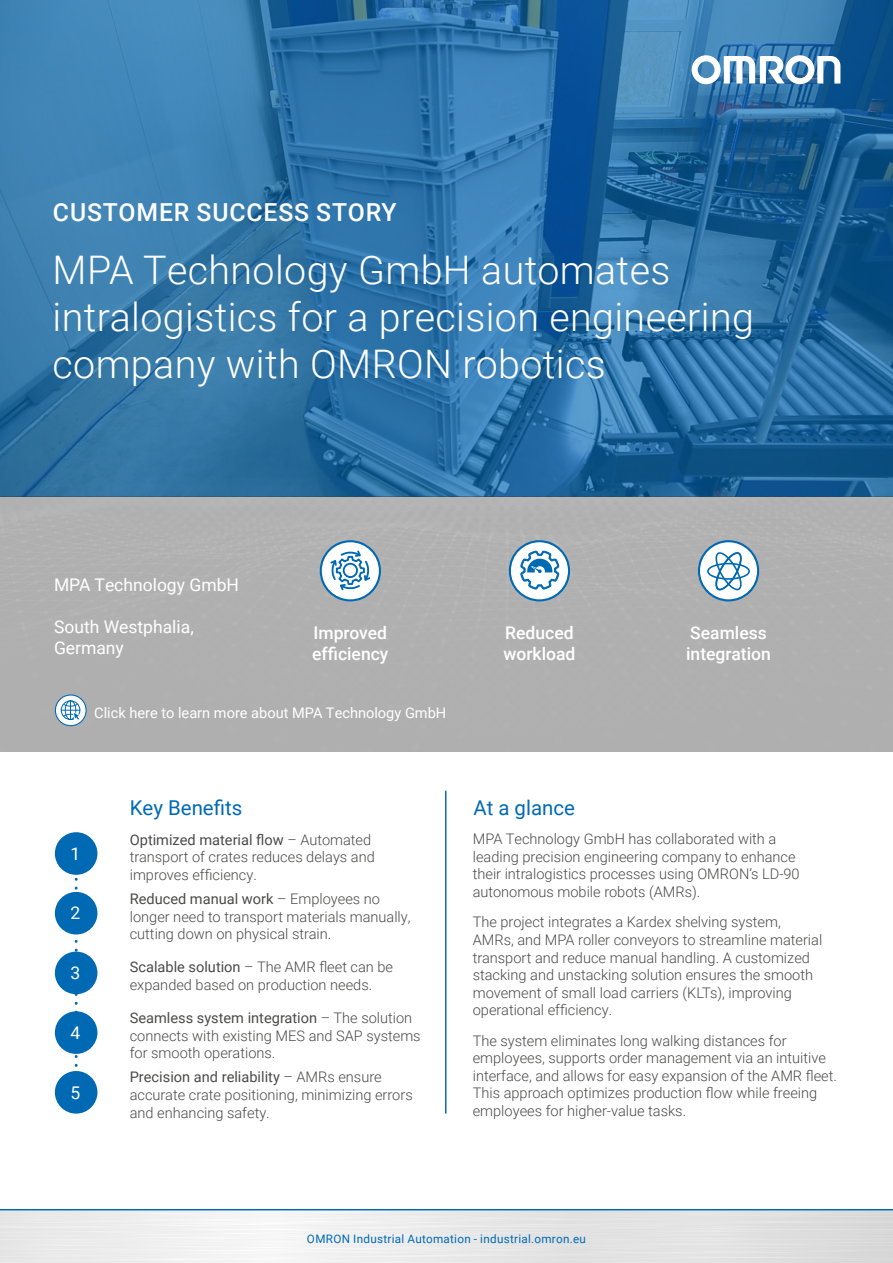
<style>
.page{position:relative;width:893px;height:1263px;background:#fff}
.page>*{position:absolute;margin:0;border:0;box-sizing:border-box;transform-origin:0 0}
.t1{font:300 39.45px/46.7px "Roboto";letter-spacing:.01em;color:#fff}
.t2{font:500 24.75px "Roboto";letter-spacing:.035em;color:#fff}
.t3{font:20.4px "Roboto";color:#0069b4}
.t4{font:500 17.55px/21px "Roboto";color:#fff}
.t5{font:17.55px/21px "Roboto";color:#fff}
.t6{font:300 14.55px/17.5px "Roboto";color:#4a4a49}
.t7{font:14.55px "Roboto";color:#fff}
.t8{font:11.7px "Roboto";letter-spacing:.025em;color:#0069b4}
.s1{font-weight:400}
</style>
<div class="page">
<div style="left:0;top:497px;width:893px;height:254px;background:#b0b0b0"></div>
<svg style="left:0;top:0;width:893px;height:497px;background:#2e72a6"></svg>
<svg style="left:0;top:1210px;width:893px;height:53px"></svg>
<svg style="left:698px;top:540px;width:61px;height:61px"></svg>
<svg style="left:509px;top:540px;width:61px;height:61px"></svg>
<svg style="left:320px;top:540px;width:61px;height:61px"></svg>
<svg style="left:55px;top:694px;width:32px;height:32px"></svg>
<hr style="left:445px;top:791px;width:1px;height:322px;background:#0069b4">
<svg style="left:75px;top:877px;width:3px;height:190px"></svg>
<svg style="left:692px;top:55px;width:148px;height:29px"></svg>
<hr style="left:0;top:1209px;width:893px;height:1px;background:#0069b4">
<div style="left:55px;top:892px;width:42px;height:42px;background:#0069b4;border-radius:50%"></div>
<div style="left:55px;top:951px;width:42px;height:43px;background:#0069b4;border-radius:50%"></div>
<div style="left:55px;top:1011px;width:42px;height:43px;background:#0069b4;border-radius:50%"></div>
<div style="left:55px;top:1071px;width:42px;height:42px;background:#0069b4;border-radius:50%"></div>
<div style="left:55px;top:832px;width:42px;height:43px;background:#0069b4;border-radius:50%"></div>
<h2 class="t2" style="left:53px;top:195px;width:345px">CUSTOMER SUCCESS STORY</h2>
<h1 class="t1" style="left:53px;top:245px;width:703px">MPA Technology GmbH automates intralogistics for a precision engineering company with OMRON robotics</h1>
<p class="t5" style="left:54px;top:574px;width:186px">MPA Technology GmbH</p>
<p class="t5" style="left:54px;top:616px;width:141px">South Westphalia,<br>Germany</p>
<p class="t4" style="left:503px;top:621px;width:74px">Reduced workload</p>
<p class="t4" style="left:312px;top:621px;width:78px">Improved efficiency</p>
<p class="t4" style="left:686px;top:621px;width:86px">Seamless integration</p>
<p class="t7" style="left:94px;top:703px;width:354px">Click here to learn more about MPA Technology GmbH</p>
<p class="t5" style="left:70px;top:842px;width:11px">1</p>
<p class="t5" style="left:70px;top:902px;width:11px">2</p>
<p class="t5" style="left:70px;top:962px;width:11px">3</p>
<p class="t5" style="left:70px;top:1021px;width:11px">4</p>
<p class="t5" style="left:70px;top:1081px;width:11px">5</p>
<h3 class="t3" style="left:130px;top:793px;width:114px">Key Benefits</h3>
<h3 class="t3" style="left:473px;top:793px;width:103px">At a glance</h3>
<p class="t6" style="left:130px;top:830px;width:247px"><span class="s1">Optimized material flow</span> – Automated transport of crates reduces delays and improves efficiency.</p>
<p class="t6" style="left:130px;top:890px;width:282px"><span class="s1">Reduced manual work</span> – Employees no longer need to transport materials manually, cutting down on physical strain.</p>
<p class="t6" style="left:130px;top:958px;width:265px"><span class="s1">Scalable solution</span> – The AMR fleet can be expanded based on production needs.</p>
<p class="t6" style="left:130px;top:1008px;width:292px"><span class="s1">Seamless system integration</span> – The solution connects with existing MES and SAP systems for smooth operations.</p>
<p class="t6" style="left:130px;top:1068px;width:284px"><span class="s1">Precision and reliability</span> – AMRs ensure accurate crate positioning, minimizing errors and enhancing safety.</p>
<p class="t6" style="left:473px;top:830px;width:328px">MPA Technology GmbH has collaborated with a leading precision engineering company to enhance their intralogistics processes using OMRON’s LD-90 autonomous mobile robots (AMRs).</p>
<p class="t6" style="left:473px;top:913px;width:351px">The project integrates a Kardex shelving system, AMRs, and MPA roller conveyors to streamline material transport and reduce manual handling. A customized stacking and unstacking solution ensures the smooth movement of small load carriers (KLTs), improving operational efficiency.</p>
<p class="t6" style="left:473px;top:1031px;width:366px">The system eliminates long walking distances for employees, supports order management via an intuitive interface, and allows for easy expansion of the AMR fleet.<br>This approach optimizes production flow while freeing employees for higher-value tasks.</p>
<p class="t8" style="left:307px;top:1230px;width:281px">OMRON Industrial Automation - industrial.omron.eu</p>
</div>
